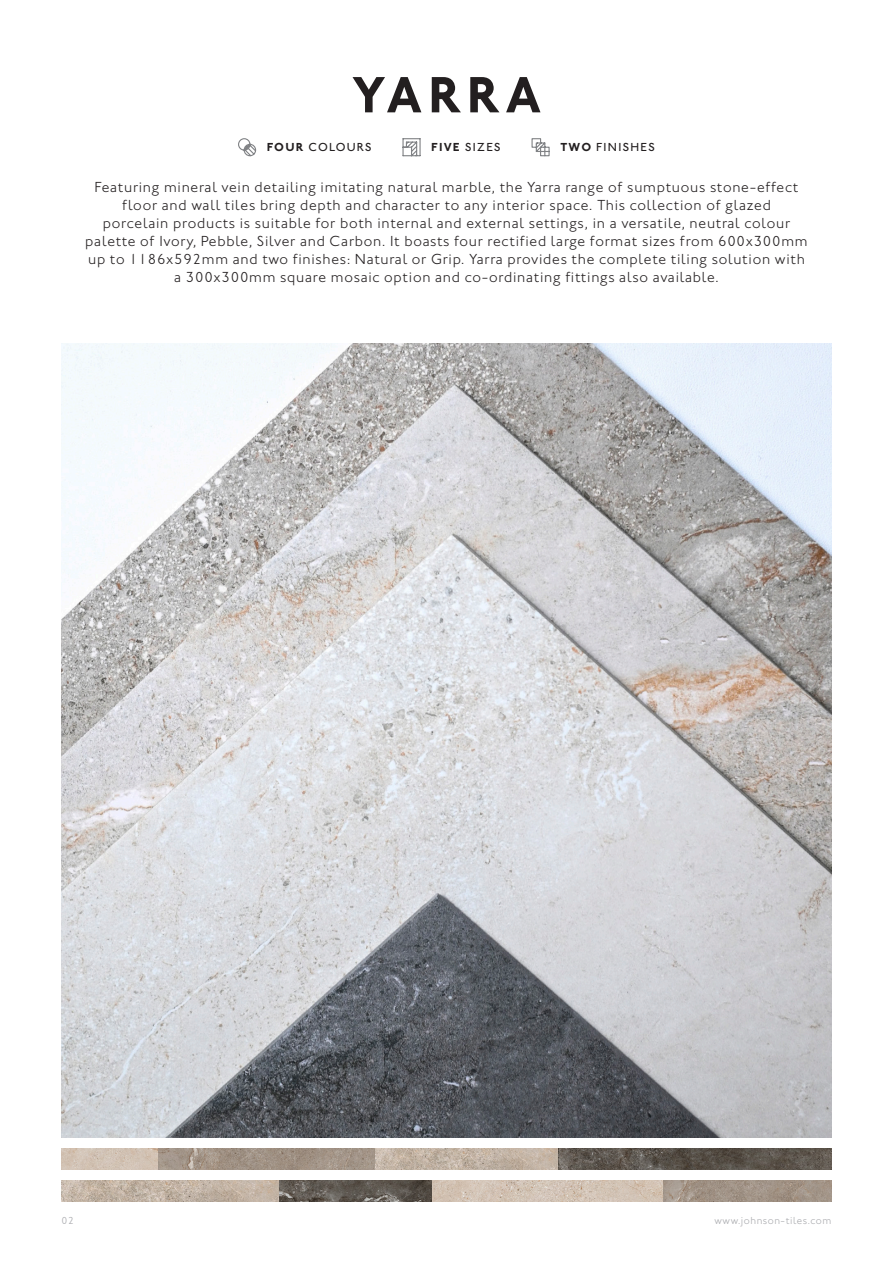
<style>
.page{position:relative;width:893px;height:1263px;background:#fff}
.page>*{position:absolute;margin:0;border:0;box-sizing:border-box;transform-origin:0 0}
.t1{font:700 52.5px "Johnston ITC Std";letter-spacing:.1em;color:#231f20}
.t2{font:300 15px/18px "Johnston ITC Std";letter-spacing:.05em;color:#231f20;text-align:center}
.t3{font:500 12px "Johnston ITC Std";letter-spacing:.11em;color:#231f20}
.t4{font:300 10.5px "Johnston ITC Std";letter-spacing:.05em;color:#a8a9ad}
.s1{font-weight:700}
</style>
<div class="page">
<svg style="left:238px;top:138px;width:19px;height:19px"></svg>
<svg style="left:402px;top:138px;width:19px;height:19px"></svg>
<svg style="left:531px;top:138px;width:19px;height:19px"></svg>
<img style="left:62px;top:1180px;width:769px;height:21px">
<img style="left:62px;top:1148px;width:769px;height:21px">
<img style="left:62px;top:344px;width:769px;height:793px">
<p class="t1" style="left:352px;top:63px;width:191px">YARRA</p>
<p class="t3" style="left:267px;top:140px;width:106px"><span class="s1">FOUR</span> COLOURS</p>
<p class="t3" style="left:431px;top:140px;width:71px"><span class="s1">FIVE</span> SIZES</p>
<p class="t3" style="left:560px;top:140px;width:96px"><span class="s1">TWO</span> FINISHES</p>
<p class="t2" style="left:94px;top:178px;width:705px">Featuring mineral vein detailing imitating natural marble, the Yarra range of sumptuous stone-effect floor and wall tiles bring depth and character to any interior space. This collection of glazed</p>
<p class="t2" style="left:103px;top:214px;width:689px">porcelain products is suitable for both internal and external settings, in a versatile, neutral colour</p>
<p class="t2" style="left:85px;top:232px;width:724px;text-align:left">palette of Ivory, Pebble, Silver and Carbon. It boasts four rectified large format sizes from 600x300mm up to 1186x592mm and two finishes: Natural or Grip. Yarra provides the complete tiling solution with</p>
<p class="t2" style="left:174px;top:268px;width:546px">a 300x300mm square mosaic option and co-ordinating fittings also available.</p>
<p class="t4" style="left:62px;top:1214px;width:14px">02</p>
<p class="t4" style="left:715px;top:1214px;width:118px">www.johnson-tiles.com</p>
</div>
